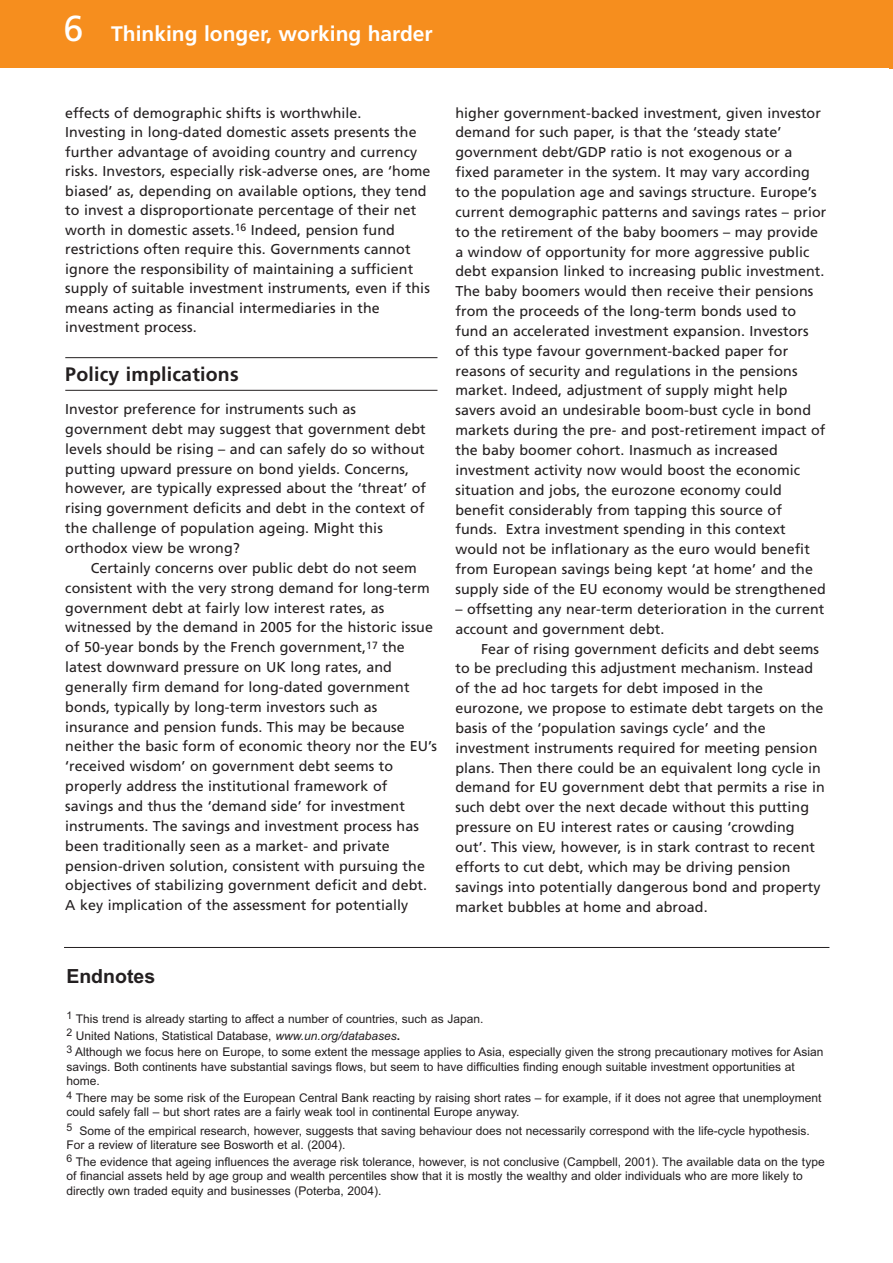
<style>
.page{position:relative;width:893px;height:1263px;background:#fff}
.page>*{position:absolute;margin:0;border:0;box-sizing:border-box;transform-origin:0 0}
.t1{font:700 21px "Frutiger";color:#fff}
.t2{font:700 19.5px "Frutiger";letter-spacing:.01em;color:#231f20}
.t3{font:700 19.5px "Arial";color:#231f20}
.t4{font:14.25px/19.8px "Frutiger";letter-spacing:.005em;color:#231f20}
.t5{font:12px/14.4px "Arial";color:#231f20}
.s1{font-weight:400;font-size:36px}
.s2{font-style:italic}
.s3{font-weight:700}
</style>
<div class="page">
<hr style="left:65px;top:357px;width:372px;height:1px;background:#231f20">
<hr style="left:65px;top:390px;width:372px;height:1px;background:#231f20">
<div style="left:0;top:0;width:891px;height:68px;background:#f68e1e"></div>
<hr style="left:889px;top:0;width:4px;height:68px;background:#f68e1e">
<hr style="left:64px;top:947px;width:765px;height:1px;background:#231f20">
<h1 class="t1" style="left:64px;top:25px;width:371px"><span class="s1">6</span> Thinking longer, working harder</h1>
<p class="t4" style="left:65px;top:104px;width:367px">effects of demographic shifts is worthwhile.<br>Investing in long-dated domestic assets presents the further advantage of avoiding country and currency risks. Investors, especially risk-adverse ones, are ‘home biased’ as, depending on available options, they tend to invest a disproportionate percentage of their net worth in domestic assets.<sup>16</sup> Indeed, pension fund restrictions often require this. Governments cannot ignore the responsibility of maintaining a sufficient supply of suitable investment instruments, even if this means acting as financial intermediaries in the investment process.</p>
<h2 class="t2" style="left:65px;top:367px;width:175px">Policy implications</h2>
<p class="t4" style="left:65px;top:400px;width:362px">Investor preference for instruments such as government debt may suggest that government debt levels should be rising – and can safely do so without putting upward pressure on bond yields. Concerns, however, are typically expressed about the ‘threat’ of rising government deficits and debt in the context of the challenge of population ageing. Might this orthodox view be wrong?</p>
<p class="t4" style="left:65px;top:559px;width:373px;text-indent:26px">Certainly concerns over public debt do not seem consistent with the very strong demand for long-term government debt at fairly low interest rates, as witnessed by the demand in 2005 for the historic issue of 50-year bonds by the French government,<sup>17</sup> the latest downward pressure on UK long rates, and generally firm demand for long-dated government bonds, typically by long-term investors such as insurance and pension funds. This may be because neither the basic form of economic theory nor the EU’s ‘received wisdom’ on government debt seems to properly address the institutional framework of savings and thus the ‘demand side’ for investment instruments. The savings and investment process has been traditionally seen as a market- and private pension-driven solution, consistent with pursuing the objectives of stabilizing government deficit and debt.<br>A key implication of the assessment for potentially</p>
<p class="t4" style="left:455px;top:104px;width:372px">higher government-backed investment, given investor demand for such paper, is that the ‘steady state’ government debt/GDP ratio is not exogenous or a fixed parameter in the system. It may vary according to the population age and savings structure. Europe’s current demographic patterns and savings rates – prior to the retirement of the baby boomers – may provide a window of opportunity for more aggressive public debt expansion linked to increasing public investment.<br>The baby boomers would then receive their pensions from the proceeds of the long-term bonds used to fund an accelerated investment expansion. Investors of this type favour government-backed paper for reasons of security and regulations in the pensions market. Indeed, adjustment of supply might help savers avoid an undesirable boom-bust cycle in bond markets during the pre- and post-retirement impact of the baby boomer cohort. Inasmuch as increased investment activity now would boost the economic situation and jobs, the eurozone economy could benefit considerably from tapping this source of funds. Extra investment spending in this context would not be inflationary as the euro would benefit from European savings being kept ‘at home’ and the supply side of the EU economy would be strengthened</p>
<p class="t4" style="left:455px;top:600px;width:370px">– offsetting any near-term deterioration in the current account and government debt.</p>
<p class="t4" style="left:455px;top:640px;width:371px;text-indent:26px">Fear of rising government deficits and debt seems to be precluding this adjustment mechanism. Instead of the ad hoc targets for debt imposed in the eurozone, we propose to estimate debt targets on the basis of the ‘population savings cycle’ and the investment instruments required for meeting pension plans. Then there could be an equivalent long cycle in demand for EU government debt that permits a rise in such debt over the next decade without this putting pressure on EU interest rates or causing ‘crowding out’. This view, however, is in stark contrast to recent efforts to cut debt, which may be driving pension savings into potentially dangerous bond and property market bubbles at home and abroad.</p>
<h2 class="t3" style="left:66px;top:965px;width:90px">Endnotes</h2>
<p class="t5" style="left:66px;top:1010px;width:758px;line-height:16.8px"><sup>1</sup> This trend is already starting to affect a number of countries, such as Japan.<br><sup>2</sup> United Nations, Statistical Database, <span class="s2">www.un.org/databases</span><span class="s3">.<br></span><sup>3</sup> Although we focus here on Europe, to some extent the message applies to Asia, especially given the strong precautionary motives for Asian</p>
<p class="t5" style="left:66px;top:1059px;width:730px">savings. Both continents have substantial savings flows, but seem to have difficulties finding enough suitable investment opportunities at home.</p>
<p class="t5" style="left:66px;top:1091px;width:757px"><sup>4</sup> There may be some risk of the European Central Bank reacting by raising short rates – for example, if it does not agree that unemployment could safely fall – but short rates are a fairly weak tool in continental Europe anyway.</p>
<p class="t5" style="left:66px;top:1123px;width:745px"><sup>5</sup> Some of the empirical research, however, suggests that saving behaviour does not necessarily correspond with the life-cycle hypothesis.<br>For a review of literature see Bosworth et al. (2004).</p>
<p class="t5" style="left:66px;top:1154px;width:760px"><sup>6</sup> The evidence that ageing influences the average risk tolerance, however, is not conclusive (Campbell, 2001). The available data on the type of financial assets held by age group and wealth percentiles show that it is mostly the wealthy and older individuals who are more likely to directly own traded equity and businesses (Poterba, 2004).</p>
</div>
